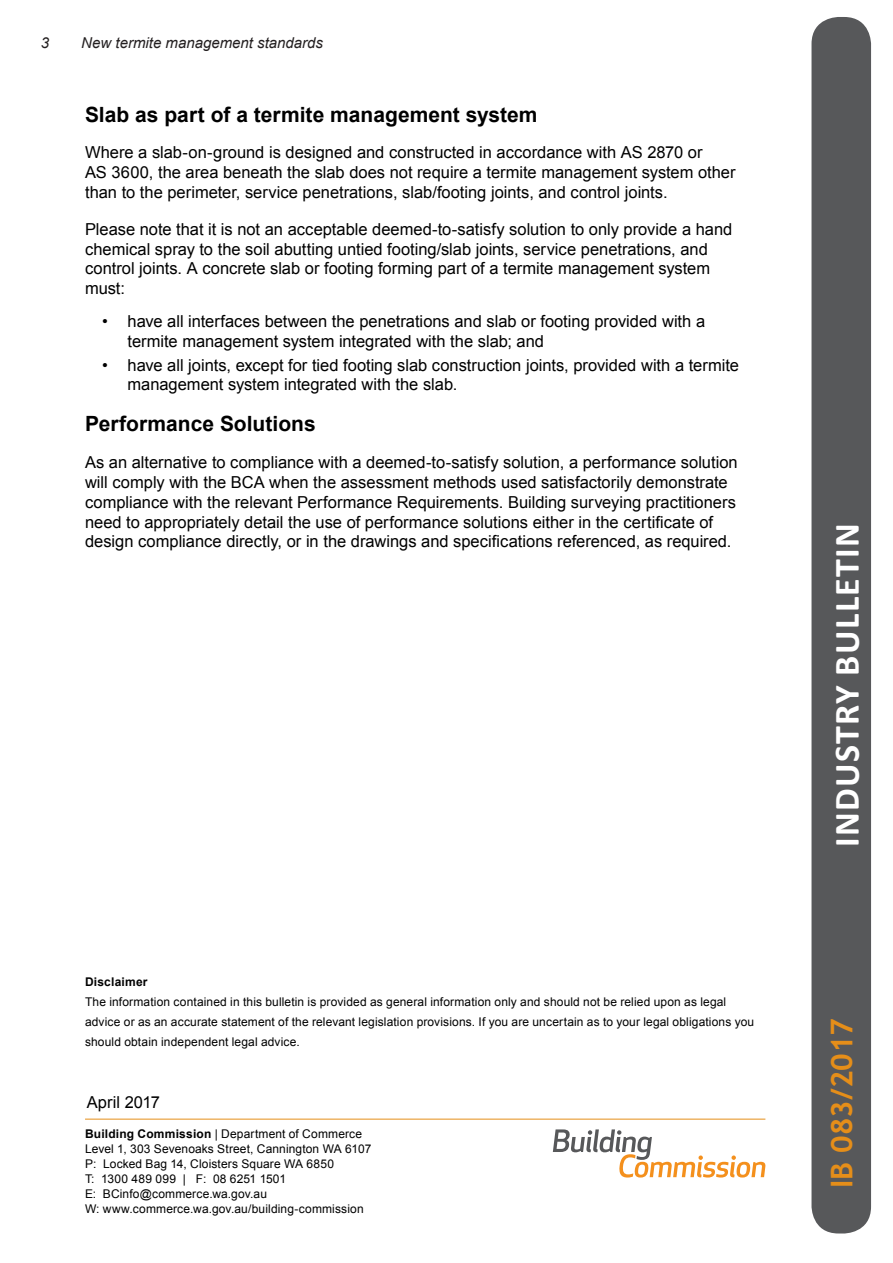
<style>
.page{position:relative;width:893px;height:1263px;background:#fff}
.page>*{position:absolute;margin:0;border:0;box-sizing:border-box;transform-origin:0 0}
.t1{font:700 36px "Calibri";letter-spacing:.04em;color:#fff}
.t2{font:700 30px "Trebuchet MS";color:#e58e19}
.heading_1_-_Arial_14{font:700 21px "Arial";color:#000}
.BC_text{font:16.5px/19.8px "Arial";color:#000}
.t3{font:italic 15px "Arial";color:#231f20}
.BC_text-2{font:12px/19.8px "Arial";letter-spacing:.01em;color:#000}
.Publication_details{font:12px "Arial";letter-spacing:.01em;color:#000}
.s1{font-weight:700}
</style>
<div class="page">
<div style="left:811px;top:17px;width:60px;height:1216px;background:#57585a;border-radius:27px"></div>
<hr style="left:85px;top:1119px;width:680px;height:1px;background:#e58e19">
<svg style="left:553px;top:1129px;width:212px;height:48px"></svg>
<p class="t3" style="left:41px;top:33px;width:10px">3</p>
<p class="t3" style="left:81px;top:33px;width:243px">New termite management standards</p>
<p class="heading_1_-_Arial_14" style="left:85px;top:100px;width:454px">Slab as part of a termite management system</p>
<p class="BC_text" style="left:85px;top:143px;width:652px">Where a slab-on-ground is designed and constructed in accordance with AS 2870 or<br>AS 3600, the area beneath the slab does not require a termite management system other than to the perimeter, service penetrations, slab/footing joints, and control joints.</p>
<p class="BC_text" style="left:85px;top:219px;width:649px">Please note that it is not an acceptable deemed-to-satisfy solution to only provide a hand chemical spray to the soil abutting untied footing/slab joints, service penetrations, and control joints. A concrete slab or footing forming part of a termite management system must:</p>
<p class="BC_text" style="left:128px;top:311px;width:579px;text-indent:-26px">• have all interfaces between the penetrations and slab or footing provided with a termite management system integrated with the slab; and</p>
<p class="BC_text" style="left:128px;top:355px;width:613px;text-indent:-26px">• have all joints, except for tied footing slab construction joints, provided with a termite management system integrated with the slab.</p>
<p class="heading_1_-_Arial_14" style="left:85px;top:410px;width:232px">Performance Solutions</p>
<p class="BC_text" style="left:85px;top:453px;width:654px">As an alternative to compliance with a deemed-to-satisfy solution, a performance solution will comply with the BCA when the assessment methods used satisfactorily demonstrate compliance with the relevant Performance Requirements. Building surveying practitioners need to appropriately detail the use of performance solutions either in the certificate of design compliance directly, or in the drawings and specifications referenced, as required.</p>
<p class="BC_text-2" style="left:85px;top:972px;width:671px"><span class="s1">Disclaimer<br></span>The information contained in this bulletin is provided as general information only and should not be relied upon as legal advice or as an accurate statement of the relevant legislation provisions. If you are uncertain as to your legal obligations you should obtain independent legal advice.</p>
<p class="BC_text" style="left:87px;top:1092px;width:75px">April 2017</p>
<p class="Publication_details" style="left:85px;top:1126px;width:279px"><span class="s1">Building Commission</span> | Department of Commerce</p>
<p class="Publication_details" style="left:85px;top:1141px;width:288px">Level 1, 303 Sevenoaks Street, Cannington WA 6107</p>
<p class="Publication_details" style="left:85px;top:1156px;width:251px">P: Locked Bag 14, Cloisters Square WA 6850</p>
<p class="Publication_details" style="left:85px;top:1171px;width:203px">T: 1300 489 099 | F: 08 6251 1501</p>
<p class="Publication_details" style="left:85px;top:1186px;width:184px">E: BCinfo@commerce.wa.gov.au</p>
<p class="Publication_details" style="left:85px;top:1201px;width:280px">W: www.commerce.wa.gov.au/building-commission</p>
<h1 class="t1" style="left:824px;top:847px;width:326px;rotate:-90deg">INDUSTRY BULLETIN</h1>
<p class="t2" style="left:823px;top:1188px;width:171px;rotate:-90deg">IB 083/2017</p>
</div>
